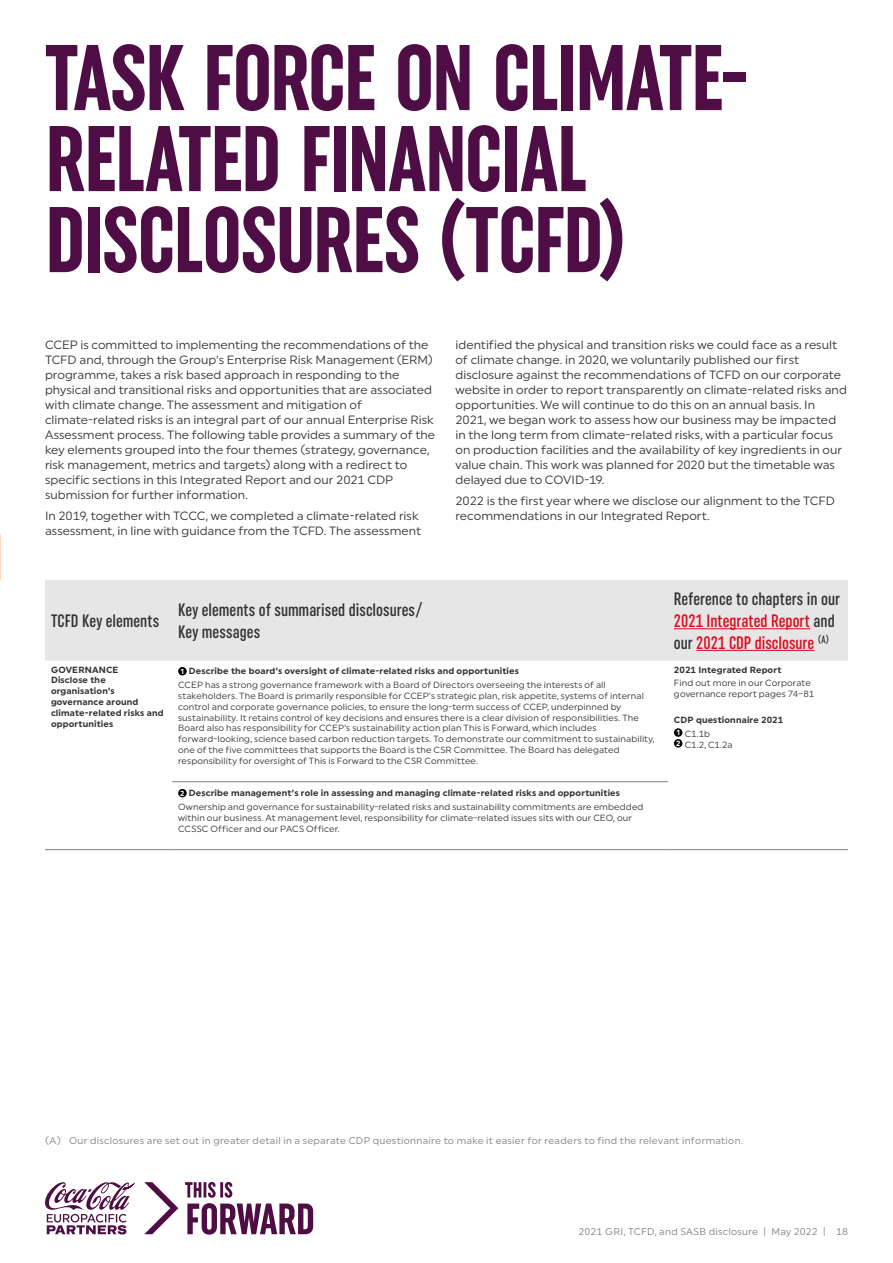
<style>
.page{position:relative;width:893px;height:1263px;background:#fff}
.page>*{position:absolute;margin:0;border:0;box-sizing:border-box;transform-origin:0 0}
.t1{font:700 extra-condensed 93px/81px "Uniform";letter-spacing:-.02em;color:#4e0d45}
.t2{font:500 extra-condensed 18px/21.6px "Uniform";color:#de0b1c}
.t3{font:500 extra-condensed 18px/21.6px "Uniform";color:#333}
.t4{font:12px/15px "Uniform";color:#333}
.t5{font:9.75px "Uniform";letter-spacing:.03em;color:#808080}
.t6{font:9px/10.8px "Uniform";letter-spacing:.01em;color:#333}
.t7{font:700 9px/10.8px "Uniform";letter-spacing:.015em;color:#333}
.s1{color:#333}
.s2{font-weight:700;font-size:7.5px;color:#fff}
.s3{font-weight:700}
.s4{font-weight:400}
</style>
<div class="page">
<div style="left:45px;top:580px;width:803px;height:81px;background:#e6e6e6"></div>
<hr style="left:172px;top:781px;width:496px;height:1px;background:#808080">
<hr style="left:45px;top:849px;width:127px;height:1px;background:#808080">
<hr style="left:172px;top:849px;width:496px;height:1px;background:#808080">
<hr style="left:668px;top:849px;width:180px;height:1px;background:#808080">
<hr style="left:674px;top:628px;width:136px;height:1px;background:#de0b1c">
<hr style="left:696px;top:650px;width:118px;height:1px;background:#de0b1c">
<div style="left:178px;top:667px;width:9px;height:8px;background:#000;border-radius:50%"></div>
<div style="left:674px;top:728px;width:8px;height:9px;background:#000;border-radius:50%"></div>
<div style="left:674px;top:739px;width:8px;height:9px;background:#000;border-radius:50%"></div>
<div style="left:178px;top:789px;width:9px;height:8px;background:#000;border-radius:50%"></div>
<svg style="left:45px;top:1182px;width:133px;height:52px"></svg>
<svg style="left:185px;top:1182px;width:128px;height:53px"></svg>
<h1 class="t1" style="left:45px;top:37px;width:705px">TASK FORCE ON CLIMATE-<br>RELATED FINANCIAL<br>DISCLOSURES (TCFD)</h1>
<p class="t4" style="left:45px;top:337px;width:392px">CCEP is committed to implementing the recommendations of the TCFD and, through the Group’s Enterprise Risk Management (ERM) programme, takes a risk based approach in responding to the physical and transitional risks and opportunities that are associated with climate change. The assessment and mitigation of climate-related risks is an integral part of our annual Enterprise Risk Assessment process. The following table provides a summary of the key elements grouped into the four themes (strategy, governance, risk management, metrics and targets) along with a redirect to specific sections in this Integrated Report and our 2021 CDP submission for further information.</p>
<p class="t4" style="left:45px;top:508px;width:378px">In 2019, together with TCCC, we completed a climate-related risk assessment, in line with guidance from the TCFD. The assessment</p>
<p class="t4" style="left:455px;top:337px;width:393px">identified the physical and transition risks we could face as a result of climate change. in 2020, we voluntarily published our first disclosure against the recommendations of TCFD on our corporate website in order to report transparently on climate-related risks and opportunities. We will continue to do this on an annual basis. In 2021, we began work to assess how our business may be impacted in the long term from climate-related risks, with a particular focus on production facilities and the availability of key ingredients in our value chain. This work was planned for 2020 but the timetable was delayed due to COVID-19.</p>
<p class="t4" style="left:455px;top:493px;width:381px">2022 is the first year where we disclose our alignment to the TCFD recommendations in our Integrated Report.</p>
<h2 class="t3" style="left:51px;top:610px;width:110px">TCFD Key elements</h2>
<h2 class="t3" style="left:178px;top:599px;width:246px">Key elements of summarised disclosures/<br>Key messages</h2>
<h2 class="t2" style="left:674px;top:588px;width:167px"><span class="s1">Reference to chapters in our<br></span>2021 Integrated Report <span class="s1">and our</span> 2021 CDP disclosure <sup>(A)</sup></h2>
<p class="t7" style="left:51px;top:664px;width:114px">GOVERNANCE<br>Disclose the organisation’s governance around climate-related risks and opportunities</p>
<p class="t6" style="left:178px;top:664px;width:429px;line-height:13.8px"><span class="s2">1</span> <span class="s3">Describe the board’s oversight of climate-related risks and opportunities<br></span>CCEP has a strong governance framework with a Board of Directors overseeing the interests of all</p>
<p class="t6" style="left:178px;top:690px;width:478px">stakeholders. The Board is primarily responsible for CCEP’s strategic plan, risk appetite, systems of internal control and corporate governance policies, to ensure the long-term success of CCEP, underpinned by sustainability. It retains control of key decisions and ensures there is a clear division of responsibilities. The Board also has responsibility for CCEP’s sustainability action plan This is Forward, which includes forward-looking, science based carbon reduction targets. To demonstrate our commitment to sustainability, one of the five committees that supports the Board is the CSR Committee. The Board has delegated responsibility for oversight of This is Forward to the CSR Committee.</p>
<p class="t6" style="left:178px;top:786px;width:467px;line-height:13.8px"><span class="s2">2</span> <span class="s3">Describe management’s role in assessing and managing climate-related risks and opportunities<br></span>Ownership and governance for sustainability-related risks and sustainability commitments are embedded</p>
<p class="t6" style="left:178px;top:812px;width:455px">within our business. At management level, responsibility for climate-related issues sits with our CEO, our<br>CCSSC Officer and our PACS Officer.</p>
<p class="t7" style="left:674px;top:664px;width:109px">2021 Integrated Report</p>
<p class="t6" style="left:674px;top:678px;width:142px">Find out more in our Corporate governance report pages 74–81</p>
<p class="t7" style="left:674px;top:713px;width:111px;line-height:13.8px">CDP questionnaire 2021<br><sup>1</sup> <span class="s4">C1.1b</span></p>
<p class="t6" style="left:676px;top:739px;width:58px"><sup>2</sup> C1.2, C1.2a</p>
<p class="t5" style="left:45px;top:1135px;width:700px">(A) Our disclosures are set out in greater detail in a separate CDP questionnaire to make it easier for readers to find the relevant information.</p>
<p class="t5" style="left:578px;top:1225px;width:271px">2021 GRI, TCFD, and SASB disclosure | May 2022 | 18</p>
</div>
